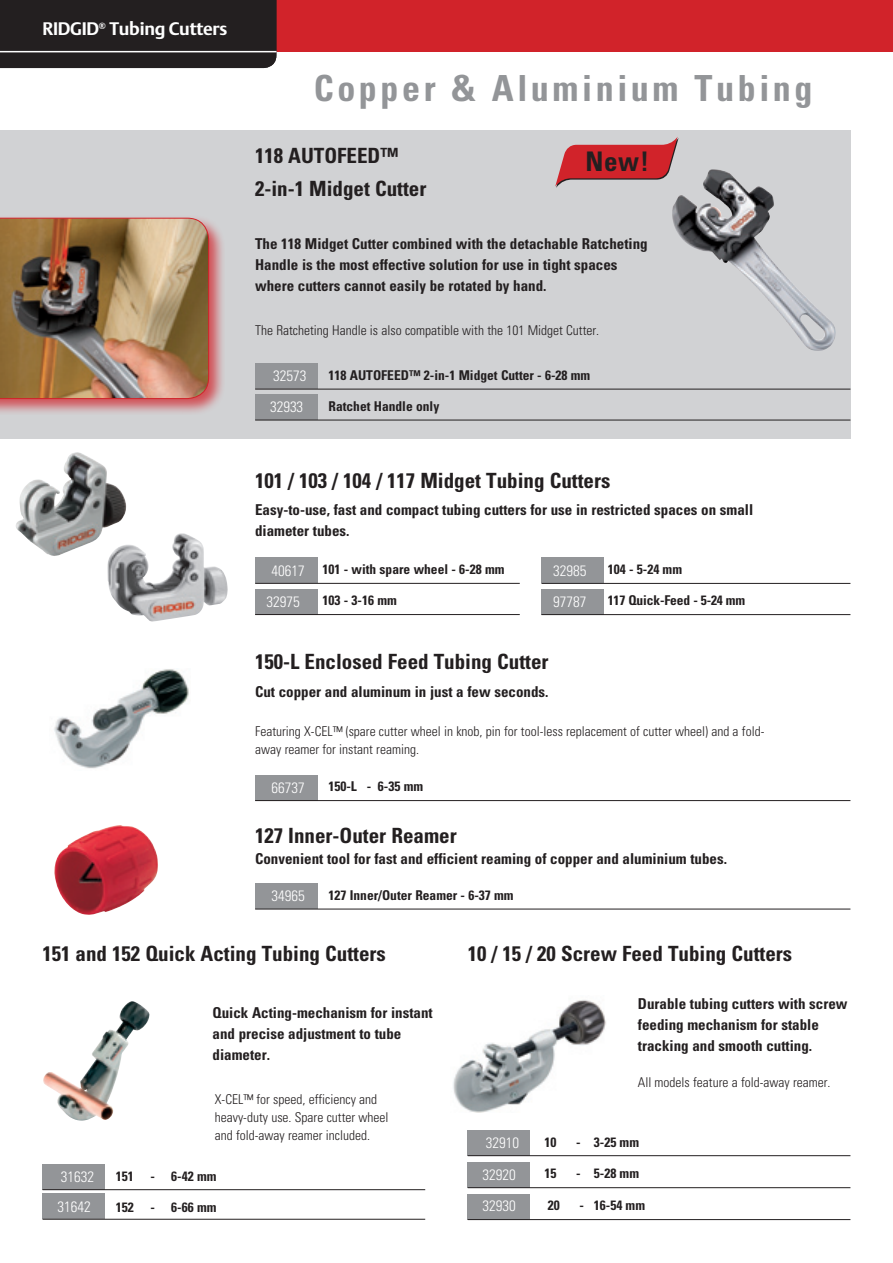
<style>
.page{position:relative;width:893px;height:1263px;background:#fff}
.page>*{position:absolute;margin:0;border:0;box-sizing:border-box;transform-origin:0 0}
.Titel_def{font:700 condensed 36px "Univers";letter-spacing:.1em;color:#939598}
._12_HEAD_18pt{font:700 condensed 27px "Univers";color:#231f20}
.Titel_def-2{font:700 condensed 21px "Univers";color:#231f20}
.t1{font:700 18px "DTL Argo T";letter-spacing:-.015em;color:#fff}
.t2{font:700 condensed 15px/21px "Univers";color:#231f20}
.t3{font:300 condensed 15px "Univers";color:#fff}
.t4{font:300 condensed 13.5px/18px "Univers";color:#231f20}
.t5{font:700 condensed 13.5px "Univers";color:#231f20}
</style>
<div class="page">
<div style="left:0;top:130px;width:850px;height:309px;background:#d1d2d4"></div>
<div style="left:0;top:213px;width:225px;height:202px;background:#d1232a;opacity:.75"></div>
<img style="left:0;top:218px;width:209px;height:181px">
<img style="left:16px;top:452px;width:110px;height:104px">
<img style="left:453px;top:1000px;width:153px;height:113px">
<img style="left:107px;top:534px;width:121px;height:87px">
<div style="left:276px;top:0;width:617px;height:51px;background:#d1232a"></div>
<img style="left:672px;top:170px;width:164px;height:181px">
<svg style="left:555px;top:137px;width:124px;height:51px"></svg>
<img style="left:54px;top:669px;width:135px;height:100px">
<img style="left:54px;top:825px;width:104px;height:90px">
<img style="left:43px;top:1001px;width:107px;height:119px">
<div style="left:468px;top:1130px;width:62px;height:25px;background:#939598"></div>
<hr style="left:468px;top:1155px;width:382px;height:1px;background:#231f20">
<div style="left:468px;top:1162px;width:62px;height:25px;background:#939598"></div>
<hr style="left:468px;top:1187px;width:382px;height:1px;background:#231f20">
<div style="left:468px;top:1194px;width:62px;height:25px;background:#939598"></div>
<hr style="left:468px;top:1219px;width:382px;height:1px;background:#231f20">
<div style="left:255px;top:363px;width:62px;height:26px;background:#939598"></div>
<hr style="left:255px;top:389px;width:595px;height:1px;background:#231f20">
<div style="left:255px;top:394px;width:62px;height:26px;background:#939598"></div>
<hr style="left:255px;top:420px;width:595px;height:1px;background:#231f20">
<div style="left:255px;top:883px;width:62px;height:26px;background:#939598"></div>
<hr style="left:255px;top:909px;width:595px;height:1px;background:#231f20">
<div style="left:43px;top:1164px;width:62px;height:25px;background:#939598"></div>
<hr style="left:43px;top:1189px;width:382px;height:1px;background:#231f20">
<div style="left:43px;top:1193px;width:62px;height:26px;background:#939598"></div>
<hr style="left:43px;top:1219px;width:382px;height:1px;background:#231f20">
<div style="left:255px;top:558px;width:62px;height:25px;background:#939598"></div>
<hr style="left:255px;top:583px;width:265px;height:1px;background:#231f20">
<div style="left:542px;top:558px;width:62px;height:25px;background:#939598"></div>
<hr style="left:541px;top:583px;width:309px;height:1px;background:#231f20">
<div style="left:255px;top:775px;width:62px;height:25px;background:#939598"></div>
<hr style="left:255px;top:800px;width:595px;height:1px;background:#231f20">
<div style="left:255px;top:589px;width:62px;height:25px;background:#939598"></div>
<hr style="left:255px;top:614px;width:265px;height:1px;background:#231f20">
<div style="left:542px;top:589px;width:62px;height:25px;background:#939598"></div>
<hr style="left:541px;top:614px;width:309px;height:1px;background:#231f20">
<div style="left:0;top:0;width:276px;height:68px;background:#231f20"></div>
<hr style="left:0;top:51px;width:276px;height:1px;background:#fff">
<p class="t1" style="left:43px;top:18px;width:186px">RIDGID<sup>®</sup> Tubing Cutters</p>
<p class="Titel_def" style="left:314px;top:66px;width:500px">Copper &amp; Aluminium Tubing</p>
<p class="Titel_def-2" style="left:255px;top:142px;width:145px">118 Autofeed™</p>
<p class="Titel_def-2" style="left:255px;top:175px;width:173px">2-in-1 Midget Cutter</p>
<p class="_12_HEAD_18pt" style="left:585px;top:145px;width:65px">New!</p>
<p class="t2" style="left:255px;top:233px;width:394px">The 118 Midget Cutter combined with the detachable Ratcheting<br>Handle is the most effective solution for use in tight spaces where cutters cannot easily be rotated by hand.</p>
<p class="t4" style="left:255px;top:322px;width:346px">The Ratcheting Handle is also compatible with the 101 Midget Cutter.</p>
<p class="t3" style="left:273px;top:367px;width:35px">32573</p>
<p class="t3" style="left:270px;top:398px;width:35px">32933</p>
<p class="t5" style="left:328px;top:367px;width:263px">118 AUTOFEED™ 2-in-1 Midget Cutter - 6-28 mm</p>
<p class="t5" style="left:328px;top:398px;width:112px">Ratchet Handle only</p>
<p class="Titel_def-2" style="left:255px;top:467px;width:357px">101 / 103 / 104 / 117 Midget Tubing Cutters</p>
<p class="t2" style="left:255px;top:500px;width:500px">Easy-to-use, fast and compact tubing cutters for use in restricted spaces on small diameter tubes.</p>
<p class="t3" style="left:272px;top:561px;width:35px">40617</p>
<p class="t5" style="left:322px;top:561px;width:184px">101 - with spare wheel - 6-28 mm</p>
<p class="t3" style="left:553px;top:561px;width:35px">32985</p>
<p class="t5" style="left:608px;top:561px;width:76px">104 - 5-24 mm</p>
<p class="t3" style="left:266px;top:592px;width:35px">32975</p>
<p class="t5" style="left:322px;top:592px;width:76px">103 - 3-16 mm</p>
<p class="t3" style="left:553px;top:593px;width:35px">97787</p>
<p class="t5" style="left:608px;top:592px;width:139px">117 Quick-Feed - 5-24 mm</p>
<p class="Titel_def-2" style="left:255px;top:648px;width:295px">150-L Enclosed Feed Tubing Cutter</p>
<p class="t2" style="left:255px;top:681px;width:295px">Cut copper and aluminum in just a few seconds.</p>
<p class="t4" style="left:255px;top:722px;width:511px">Featuring X-CEL™ (spare cutter wheel in knob, pin for tool-less replacement of cutter wheel) and a fold&shy;away reamer for instant reaming.</p>
<p class="t3" style="left:272px;top:778px;width:35px">66737</p>
<p class="t5" style="left:328px;top:778px;width:96px">150-L - 6-35 mm</p>
<p class="Titel_def-2" style="left:255px;top:823px;width:203px">127 Inner-Outer Reamer</p>
<p class="t2" style="left:255px;top:848px;width:473px">Convenient tool for fast and efficient reaming of copper and aluminium tubes.</p>
<p class="t3" style="left:272px;top:887px;width:35px">34965</p>
<p class="t5" style="left:328px;top:887px;width:187px">127 Inner/Outer Reamer - 6-37 mm</p>
<p class="Titel_def-2" style="left:43px;top:940px;width:345px">151 and 152 Quick Acting Tubing Cutters</p>
<p class="t2" style="left:213px;top:1002px;width:222px">Quick Acting-mechanism for instant</p>
<p class="t2" style="left:213px;top:1023px;width:190px">and precise adjustment to tube</p>
<p class="t2" style="left:213px;top:1044px;width:59px">diameter.</p>
<p class="t3" style="left:61px;top:1168px;width:35px">31632</p>
<p class="t3" style="left:57px;top:1197px;width:35px">31642</p>
<p class="t4" style="left:215px;top:1090px;width:175px">X-CEL™ for speed, efficiency and heavy-duty use. Spare cutter wheel</p>
<p class="t4" style="left:215px;top:1126px;width:157px">and fold-away reamer included.</p>
<p class="t5" style="left:116px;top:1167px;width:102px">151 - 6-42 mm</p>
<p class="t5" style="left:116px;top:1199px;width:102px">152 - 6-66 mm</p>
<p class="Titel_def-2" style="left:468px;top:940px;width:326px">10 / 15 / 20 Screw Feed Tubing Cutters</p>
<p class="t3" style="left:486px;top:1134px;width:35px">32910</p>
<p class="t3" style="left:483px;top:1166px;width:35px">32920</p>
<p class="t3" style="left:483px;top:1197px;width:35px">32930</p>
<p class="t2" style="left:638px;top:993px;width:211px">Durable tubing cutters with screw feeding mechanism for stable tracking and smooth cutting.</p>
<p class="t4" style="left:638px;top:1073px;width:194px">All models feature a fold-away reamer.</p>
<p class="t5" style="left:544px;top:1133px;width:13px">10</p>
<p class="t5" style="left:576px;top:1133px;width:64px">- 3-25 mm</p>
<p class="t5" style="left:544px;top:1165px;width:13px">15</p>
<p class="t5" style="left:576px;top:1165px;width:64px">- 5-28 mm</p>
<p class="t5" style="left:548px;top:1196px;width:13px">20</p>
<p class="t5" style="left:579px;top:1196px;width:67px">- 16-54 mm</p>
</div>
